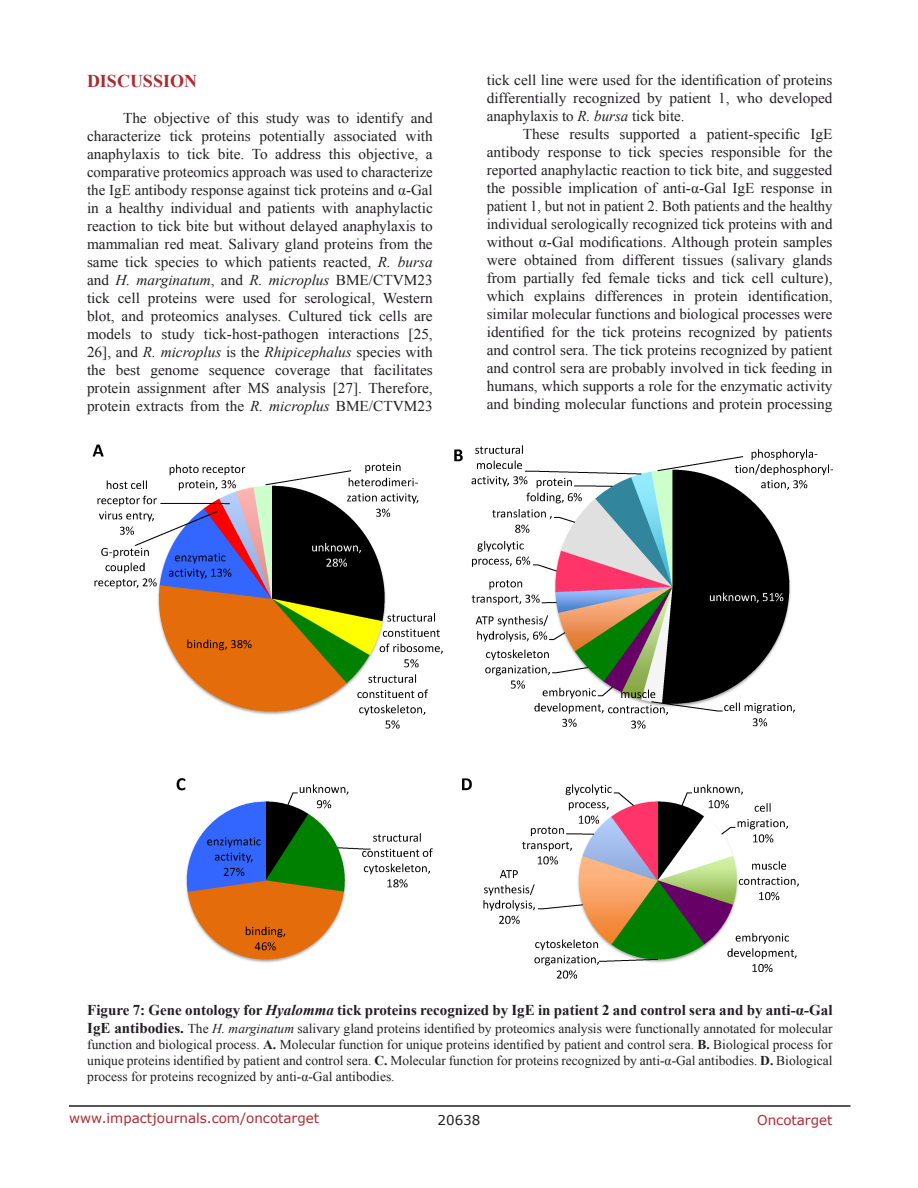
<style>
.page{position:relative;width:918px;height:1188px;background:#fff}
.page>*{position:absolute;margin:0;border:0;box-sizing:border-box;transform-origin:0 0}
.Heading{font:700 18px "Times New Roman";color:#ac2b31}
.BodyText{font:15px/18px "Times New Roman";color:#221f22;text-align:justify}
.FigureText{font:700 15px "Times New Roman";color:#221f22}
.FigureText-2{font:13.5px/16.2px "Times New Roman";color:#221f22;text-align:justify}
.t1{font:13.5px "Verdana";color:#ac2b31}
.t2{font:13.5px "Verdana";color:#221f22}
.s1{font-style:italic}
.s2{font-weight:700;font-size:15px}
.s3{font-weight:700}
</style>
<div class="page">
<hr style="left:69px;top:1105px;width:781px;height:2px;background:#231f20">
<img style="left:92px;top:444px;width:740px;height:535px">
<p class="Heading" style="left:87px;top:69px;width:112px">DISCUSSION</p>
<p class="BodyText" style="left:87px;top:109px;width:347px;text-indent:36px">The objective of this study was to identify and characterize tick proteins potentially associated with anaphylaxis to tick bite. To address this objective, a comparative proteomics approach was used to characterize the IgE antibody response against tick proteins and α-Gal in a healthy individual and patients with anaphylactic reaction to tick bite but without delayed anaphylaxis to mammalian red meat. Salivary gland proteins from the same tick species to which patients reacted, <span class="s1">R. bursa </span>and <span class="s1">H. marginatum</span>, and <span class="s1">R. microplus</span> BME/CTVM23 tick cell proteins were used for serological, Western blot, and proteomics analyses. Cultured tick cells are models to study tick-host-pathogen interactions [25, 26], and <span class="s1">R. microplus</span> is the <span class="s1">Rhipicephalus</span> species with the best genome sequence coverage that facilitates protein assignment after MS analysis [27]. Therefore, protein extracts from the <span class="s1">R. microplus</span> BME/CTVM23</p>
<p class="BodyText" style="left:487px;top:71px;width:347px">tick cell line were used for the identification of proteins differentially recognized by patient 1, who developed anaphylaxis to <span class="s1">R. bursa</span> tick bite.</p>
<p class="BodyText" style="left:487px;top:125px;width:347px;text-indent:36px">These results supported a patient-specific IgE antibody response to tick species responsible for the reported anaphylactic reaction to tick bite, and suggested the possible implication of anti-α-Gal IgE response in patient 1, but not in patient 2. Both patients and the healthy individual serologically recognized tick proteins with and without α-Gal modifications. Although protein samples were obtained from different tissues (salivary glands from partially fed female ticks and tick cell culture), which explains differences in protein identification, similar molecular functions and biological processes were identified for the tick proteins recognized by patients and control sera. The tick proteins recognized by patient and control sera are probably involved in tick feeding in humans, which supports a role for the enzymatic activity and binding molecular functions and protein processing</p>
<p class="FigureText" style="left:87px;top:999px;width:747px">Figure 7: Gene ontology for <span class="s1">Hyalomma</span> tick proteins recognized by IgE in patient 2 and control sera and by anti-α-Gal</p>
<p class="FigureText-2" style="left:87px;top:1020px;width:747px"><span class="s2">IgE antibodies.</span> The <span class="s1">H. marginatum</span> salivary gland proteins identified by proteomics analysis were functionally annotated for molecular function and biological process. <span class="s3">A.</span> Molecular function for unique proteins identified by patient and control sera. <span class="s3">B.</span> Biological process for unique proteins identified by patient and control sera. <span class="s3">C.</span> Molecular function for proteins recognized by anti-α-Gal antibodies. <span class="s3">D.</span> Biological process for proteins recognized by anti-α-Gal antibodies.</p>
<p class="t1" style="left:69px;top:1109px;width:252px">www.impactjournals.com/oncotarget</p>
<p class="t2" style="left:438px;top:1111px;width:44px">20638</p>
<p class="t1" style="left:757px;top:1111px;width:77px">Oncotarget</p>
</div>
